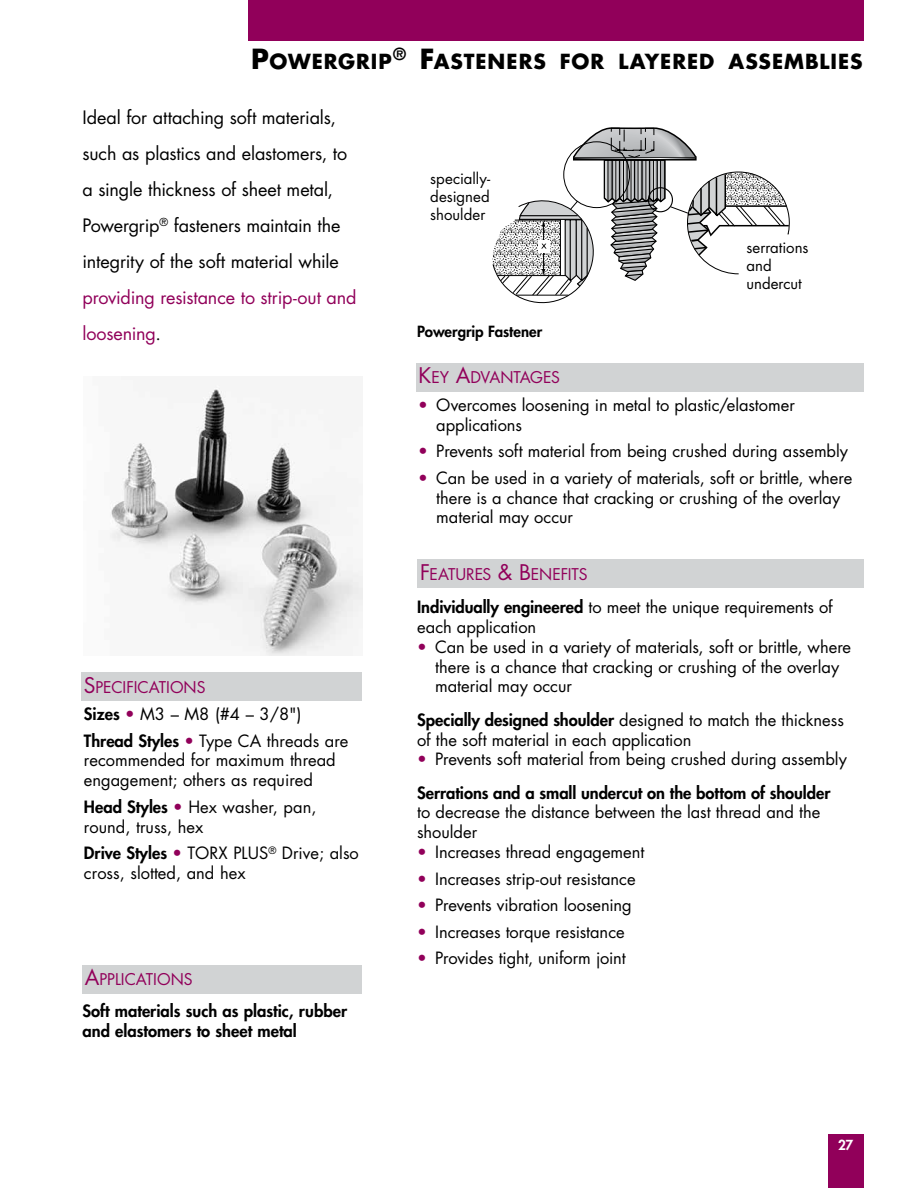
<style>
.page{position:relative;width:918px;height:1188px;background:#fff}
.page>*{position:absolute;margin:0;border:0;box-sizing:border-box;transform-origin:0 0}
.t1{font:700 20.25px "Futura";letter-spacing:.045em;color:#000}
.t2{font:18px/36px "Futura";letter-spacing:-.005em;color:#000}
.t3{font:18px/36px "Futura";letter-spacing:-.01em;color:#91005a}
.t4{font:16.5px/19.8px "Futura";color:#000}
.t5{font:800 16.5px/19.8px "Futura";color:#000}
.t6{font:15.75px "Futura";letter-spacing:-.005em;color:#91005a}
.t7{font:15px/18px "Futura";color:#000}
.t8{font:800 15px "Futura";letter-spacing:-.005em;color:#000}
.t9{font:800 13.5px "Futura";color:#fff}
.s1{font-size:27px}
.s2{color:#000}
.s3{font-size:21px}
.s4{color:#91005a}
.s5{font-weight:800}
.s6{font-weight:800;color:#91005a}
</style>
<div class="page">
<div style="left:248px;top:0;width:616px;height:40px;background:#91005a"></div>
<div style="left:828px;top:1134px;width:36px;height:54px;background:#91005a"></div>
<div style="left:417px;top:560px;width:447px;height:28px;background:#d1d3d4"></div>
<div style="left:82px;top:965px;width:280px;height:29px;background:#d1d3d4"></div>
<div style="left:82px;top:672px;width:280px;height:29px;background:#d1d3d4"></div>
<div style="left:416px;top:363px;width:448px;height:29px;background:#d1d3d4"></div>
<svg style="left:493px;top:127px;width:297px;height:176px"></svg>
<img style="left:110px;top:385px;width:253px;height:271px">
<p class="t1" style="left:251px;top:47px;width:613px"><span class="s1">P</span>OWERGRIP<sup>®</sup> <span class="s1">F</span>ASTENERS FOR LAYERED ASSEMBLIES</p>
<p class="t2" style="left:82px;top:99px;width:266px">Ideal for attaching soft materials, such as plastics and elastomers, to a single thickness of sheet metal, Powergrip<sup>®</sup> fasteners maintain the integrity of the soft material while</p>
<p class="t3" style="left:82px;top:279px;width:275px">providing resistance to strip-out and loosening<span class="s2">.</span></p>
<p class="t7" style="left:430px;top:170px;width:61px;text-align:justify">specially&shy;designed shoulder</p>
<p class="t7" style="left:746px;top:238px;width:64px">serrations and undercut</p>
<p class="t8" style="left:417px;top:321px;width:126px">Powergrip Fastener</p>
<p class="t6" style="left:419px;top:367px;width:143px"><span class="s3">K</span>EY <span class="s3">A</span>DVANTAGES</p>
<p class="t4" style="left:436px;top:395px;width:360px;text-indent:-18px"><span class="s4">•</span> Overcomes loosening in metal to plastic/elastomer applications</p>
<p class="t4" style="left:418px;top:441px;width:431px"><span class="s4">•</span> Prevents soft material from being crushed during assembly</p>
<p class="t4" style="left:436px;top:468px;width:418px;text-indent:-18px"><span class="s4">•</span> Can be used in a variety of materials, soft or brittle, where there is a chance that cracking or crushing of the overlay material may occur</p>
<p class="t6" style="left:84px;top:676px;width:123px"><span class="s3">S</span>PECIFICATIONS</p>
<p class="t4" style="left:84px;top:700px;width:266px;line-height:26.5px"><span class="s5">Sizes</span> <span class="s6">•</span> M3 – M8 (#4 – 3/8")<br><span class="s5">Thread Styles</span> <span class="s6">•</span> Type CA threads are</p>
<p class="t4" style="left:84px;top:750px;width:253px">recommended for maximum thread engagement; others as required</p>
<p class="t4" style="left:84px;top:797px;width:234px"><span class="s5">Head Styles</span> <span class="s6">•</span> Hex washer, pan, round, truss, hex</p>
<p class="t4" style="left:84px;top:843px;width:276px"><span class="s5">Drive Styles</span> <span class="s6">•</span> TORX PLUS<sup>®</sup> Drive; also cross, slotted, and hex</p>
<p class="t6" style="left:85px;top:968px;width:109px"><span class="s3">A</span>PPLICATIONS</p>
<p class="t5" style="left:82px;top:1001px;width:266px">Soft materials such as plastic, rubber and elastomers to sheet metal</p>
<p class="t6" style="left:420px;top:564px;width:169px"><span class="s3">F</span>EATURES <span class="s3">&amp; B</span> ENEFITS</p>
<p class="t4" style="left:417px;top:597px;width:417px"><span class="s5">Individually engineered</span> to meet the unique requirements of each application</p>
<p class="t4" style="left:435px;top:637px;width:418px;text-indent:-18px"><span class="s4">•</span> Can be used in a variety of materials, soft or brittle, where there is a chance that cracking or crushing of the overlay material may occur</p>
<p class="t4" style="left:417px;top:710px;width:428px"><span class="s5">Specially designed shoulder</span> designed to match the thickness of the soft material in each application</p>
<p class="t4" style="left:417px;top:742px;width:431px;line-height:33.3px"><span class="s4">•</span> Prevents soft material from being crushed during assembly<br><span class="s5">Serrations and a small undercut on the bottom of shoulder</span></p>
<p class="t4" style="left:417px;top:802px;width:405px">to decrease the distance between the last thread and the shoulder</p>
<p class="t4" style="left:417px;top:842px;width:229px"><span class="s4">•</span> Increases thread engagement</p>
<p class="t4" style="left:417px;top:868px;width:220px"><span class="s4">•</span> Increases strip-out resistance</p>
<p class="t4" style="left:417px;top:895px;width:216px"><span class="s4">•</span> Prevents vibration loosening</p>
<p class="t4" style="left:417px;top:922px;width:209px"><span class="s4">•</span> Increases torque resistance</p>
<p class="t4" style="left:417px;top:948px;width:210px"><span class="s4">•</span> Provides tight, uniform joint</p>
<p class="t9" style="left:838px;top:1136px;width:17px">27</p>
</div>
